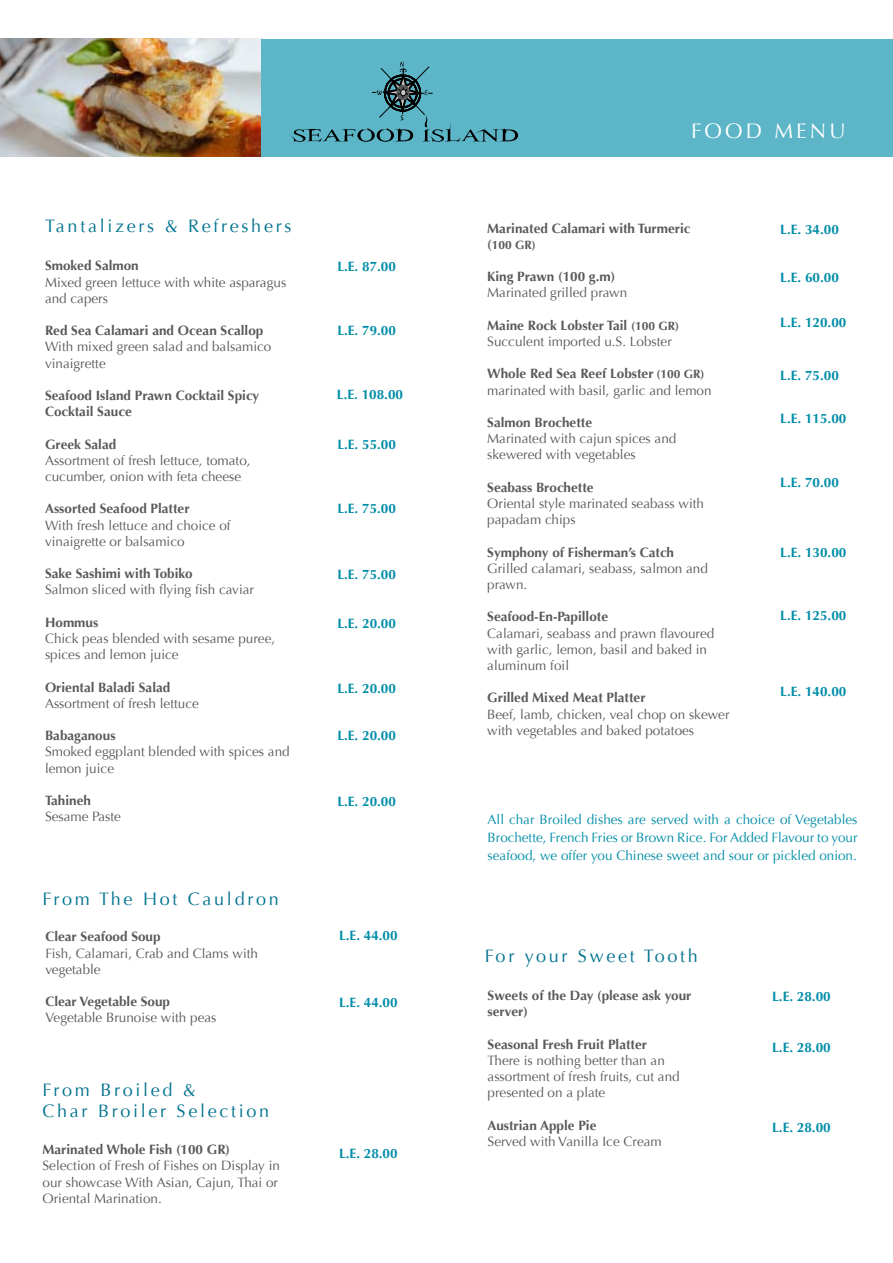
<style>
.page{position:relative;width:893px;height:1263px;background:#fff}
.page>*{position:absolute;margin:0;border:0;box-sizing:border-box;transform-origin:0 0}
.t1{font:21px "Optima";letter-spacing:.15em;color:#fff}
.t2{font:18px "Optima";letter-spacing:.15em;color:#00728f}
.t3{font:13.5px/16.2px "Optima";color:#58595b}
.t4{font:700 13.5px/16.2px "Optima";color:#58595b}
.t5{font:700 13.5px "Optima";color:#008da8}
.t6{font:13.5px/18px "Optima";color:#008da8;text-align:justify}
.t7{font:700 12px "Optima";color:#58595b}
</style>
<div class="page">
<img style="left:0;top:38px;width:263px;height:118px">
<div style="left:261px;top:39px;width:632px;height:118px;background:#5cb6c8"></div>
<svg style="left:290px;top:62px;width:228px;height:80px"></svg>
<h2 class="t2" style="left:45px;top:216px;width:111px">T a n at zi l e sr</h2>
<h2 class="t2" style="left:165px;top:216px;width:14px">&amp;</h2>
<h2 class="t2" style="left:188px;top:216px;width:105px">R e er f hs e sr</h2>
<p class="t4" style="left:45px;top:258px;width:95px">Smoked Salmon</p>
<p class="t3" style="left:45px;top:274px;width:243px">Mixed green lettuce with white asparagus and capers</p>
<p class="t4" style="left:45px;top:323px;width:220px">Red Sea Calamari and Ocean Scallop</p>
<p class="t3" style="left:45px;top:339px;width:228px">With mixed green salad and balsamico vinaigrette</p>
<p class="t4" style="left:45px;top:387px;width:216px">Seafood Island Prawn Cocktail Spicy<br>Cocktail Sauce</p>
<p class="t4" style="left:45px;top:436px;width:73px">Greek Salad</p>
<p class="t3" style="left:45px;top:452px;width:207px">Assortment of fresh lettuce, tomato, cucumber, onion with feta cheese</p>
<p class="t4" style="left:45px;top:501px;width:146px">Assorted Seafood Platter</p>
<p class="t3" style="left:45px;top:517px;width:187px">With fresh lettuce and choice of vinaigrette or balsamico</p>
<p class="t4" style="left:45px;top:566px;width:149px">Sake Sashimi with Tobiko</p>
<p class="t3" style="left:45px;top:582px;width:210px">Salmon sliced with flying fish caviar</p>
<p class="t4" style="left:45px;top:614px;width:55px">Hommus</p>
<p class="t3" style="left:45px;top:630px;width:232px">Chick peas blended with sesame puree, spices and lemon juice</p>
<p class="t4" style="left:45px;top:679px;width:127px">Oriental Baladi Salad</p>
<p class="t3" style="left:45px;top:695px;width:155px">Assortment of fresh lettuce</p>
<p class="t4" style="left:45px;top:728px;width:72px">Babaganous</p>
<p class="t3" style="left:45px;top:744px;width:246px">Smoked eggplant blended with spices and lemon juice</p>
<p class="t4" style="left:45px;top:792px;width:47px">Tahineh</p>
<p class="t3" style="left:45px;top:809px;width:78px">Sesame Paste</p>
<h2 class="t2" style="left:43px;top:889px;width:49px">From</h2>
<h2 class="t2" style="left:99px;top:889px;width:35px">The</h2>
<h2 class="t2" style="left:143px;top:889px;width:36px">Hot</h2>
<h2 class="t2" style="left:188px;top:889px;width:92px">C a u dl or n</h2>
<p class="t4" style="left:45px;top:929px;width:117px">Clear Seafood Soup</p>
<p class="t3" style="left:45px;top:945px;width:214px">Fish, Calamari, Crab and Clams with vegetable</p>
<p class="t4" style="left:45px;top:994px;width:126px">Clear Vegetable Soup</p>
<p class="t3" style="left:45px;top:1010px;width:173px">Vegetable Brunoise with peas</p>
<h2 class="t2" style="left:43px;top:1079px;width:49px">From</h2>
<h2 class="t2" style="left:43px;top:1101px;width:47px">Char</h2>
<h2 class="t2" style="left:100px;top:1079px;width:74px">B or el i d</h2>
<h2 class="t2" style="left:183px;top:1079px;width:14px">&amp;</h2>
<h2 class="t2" style="left:98px;top:1101px;width:70px">B or el i r</h2>
<h2 class="t2" style="left:177px;top:1101px;width:94px">S e el c oi t n</h2>
<p class="t4" style="left:43px;top:1142px;width:189px">Marinated Whole Fish (100 GR(</p>
<p class="t3" style="left:43px;top:1158px;width:239px">Selection of Fresh of Fishes on Display in our showcase With Asian, Cajun, Thai or<br>Oriental Marination.</p>
<p class="t5" style="left:337px;top:258px;width:60px">.E.L 87.00</p>
<p class="t5" style="left:337px;top:322px;width:60px">.E.L 79.00</p>
<p class="t5" style="left:337px;top:387px;width:68px">.E.L 108.00</p>
<p class="t5" style="left:337px;top:437px;width:60px">.E.L 55.00</p>
<p class="t5" style="left:337px;top:501px;width:60px">.E.L 75.00</p>
<p class="t5" style="left:337px;top:566px;width:60px">.E.L 75.00</p>
<p class="t5" style="left:337px;top:615px;width:60px">.E.L 20.00</p>
<p class="t5" style="left:337px;top:680px;width:60px">.E.L 20.00</p>
<p class="t5" style="left:337px;top:727px;width:60px">.E.L 20.00</p>
<p class="t5" style="left:337px;top:794px;width:60px">.E.L 20.00</p>
<p class="t5" style="left:339px;top:927px;width:60px">.E.L 44.00</p>
<p class="t5" style="left:339px;top:994px;width:60px">.E.L 44.00</p>
<p class="t5" style="left:339px;top:1146px;width:60px">.E.L 28.00</p>
<h1 class="t1" style="left:691px;top:119px;width:73px">FOOD</h1>
<h1 class="t1" style="left:774px;top:119px;width:73px">MENU</h1>
<p class="t4" style="left:487px;top:220px;width:205px">Marinated Calamari with Turmeric</p>
<p class="t7" style="left:492px;top:238px;width:46px">100 GR(</p>
<p class="t4" style="left:487px;top:236px;width:6px">(</p>
<p class="t4" style="left:487px;top:269px;width:129px">King Prawn (100 m. g (</p>
<p class="t3" style="left:487px;top:285px;width:141px">Marinated grilled prawn</p>
<p class="t4" style="left:487px;top:317px;width:141px">Maine Rock Lobster Tail</p>
<p class="t3" style="left:487px;top:333px;width:186px">Succulent imported .S.u Lobster</p>
<p class="t7" style="left:656px;top:367px;width:50px">(100 GR(</p>
<p class="t7" style="left:631px;top:319px;width:50px">(100 GR(</p>
<p class="t4" style="left:487px;top:366px;width:168px">Whole Red Sea Reef Lobster</p>
<p class="t3" style="left:487px;top:382px;width:226px">marinated with basil, garlic and lemon</p>
<p class="t4" style="left:487px;top:414px;width:106px">Salmon Brochette</p>
<p class="t3" style="left:487px;top:431px;width:191px">Marinated with cajun spices and skewered with vegetables</p>
<p class="t4" style="left:487px;top:479px;width:108px">Seabass Brochette</p>
<p class="t3" style="left:487px;top:495px;width:218px">Oriental style marinated seabass with papadam chips</p>
<p class="t4" style="left:487px;top:544px;width:188px">Symphony of Fisherman s’ Catch</p>
<p class="t3" style="left:487px;top:560px;width:222px">Grilled calamari, seabass, salmon and prawn.</p>
<p class="t4" style="left:487px;top:609px;width:122px">Seafood-En-Papillote</p>
<p class="t3" style="left:487px;top:625px;width:229px">Calamari, seabass and prawn flavoured with garlic, lemon, basil and baked in aluminum foil</p>
<p class="t4" style="left:487px;top:690px;width:160px">Grilled Mixed Meat Platter</p>
<p class="t3" style="left:487px;top:706px;width:244px">Beef, lamb, chicken, veal chop on skewer with vegetables and baked potatoes</p>
<p class="t5" style="left:780px;top:221px;width:60px">.E.L 34.00</p>
<p class="t5" style="left:780px;top:270px;width:60px">.E.L 60.00</p>
<p class="t5" style="left:780px;top:314px;width:68px">.E.L 120.00</p>
<p class="t5" style="left:780px;top:368px;width:60px">.E.L 75.00</p>
<p class="t5" style="left:780px;top:411px;width:68px">.E.L 115.00</p>
<p class="t5" style="left:780px;top:475px;width:60px">.E.L 70.00</p>
<p class="t5" style="left:780px;top:544px;width:68px">.E.L 130.00</p>
<p class="t5" style="left:780px;top:607px;width:68px">.E.L 125.00</p>
<p class="t5" style="left:780px;top:684px;width:68px">.E.L 140.00</p>
<p class="t6" style="left:488px;top:810px;width:371px">All char Broiled dishes are served with a choice of Vegetables Brochette, French Fries or Brown Rice. For Added Flavour to your seafood, we offer you Chinese sweet and sour or pickled onion.</p>
<h2 class="t2" style="left:485px;top:945px;width:31px">For</h2>
<h2 class="t2" style="left:525px;top:945px;width:44px">your</h2>
<h2 class="t2" style="left:578px;top:945px;width:58px">Sweet</h2>
<h2 class="t2" style="left:644px;top:945px;width:56px">Too ht</h2>
<p class="t4" style="left:488px;top:988px;width:205px">Sweets of the Day (please ask your server(</p>
<p class="t4" style="left:488px;top:1036px;width:161px">Seasonal Fresh Fruit Platter</p>
<p class="t3" style="left:488px;top:1052px;width:194px">There is nothing better than an assortment of fresh fruits, cut and presented on a plate</p>
<p class="t4" style="left:488px;top:1117px;width:110px">Austrian Apple Pie</p>
<p class="t3" style="left:488px;top:1133px;width:176px">Served with Vanilla Ice Cream</p>
<p class="t5" style="left:772px;top:989px;width:60px">.E.L 28.00</p>
<p class="t5" style="left:772px;top:1039px;width:60px">.E.L 28.00</p>
<p class="t5" style="left:772px;top:1120px;width:60px">.E.L 28.00</p>
</div>
